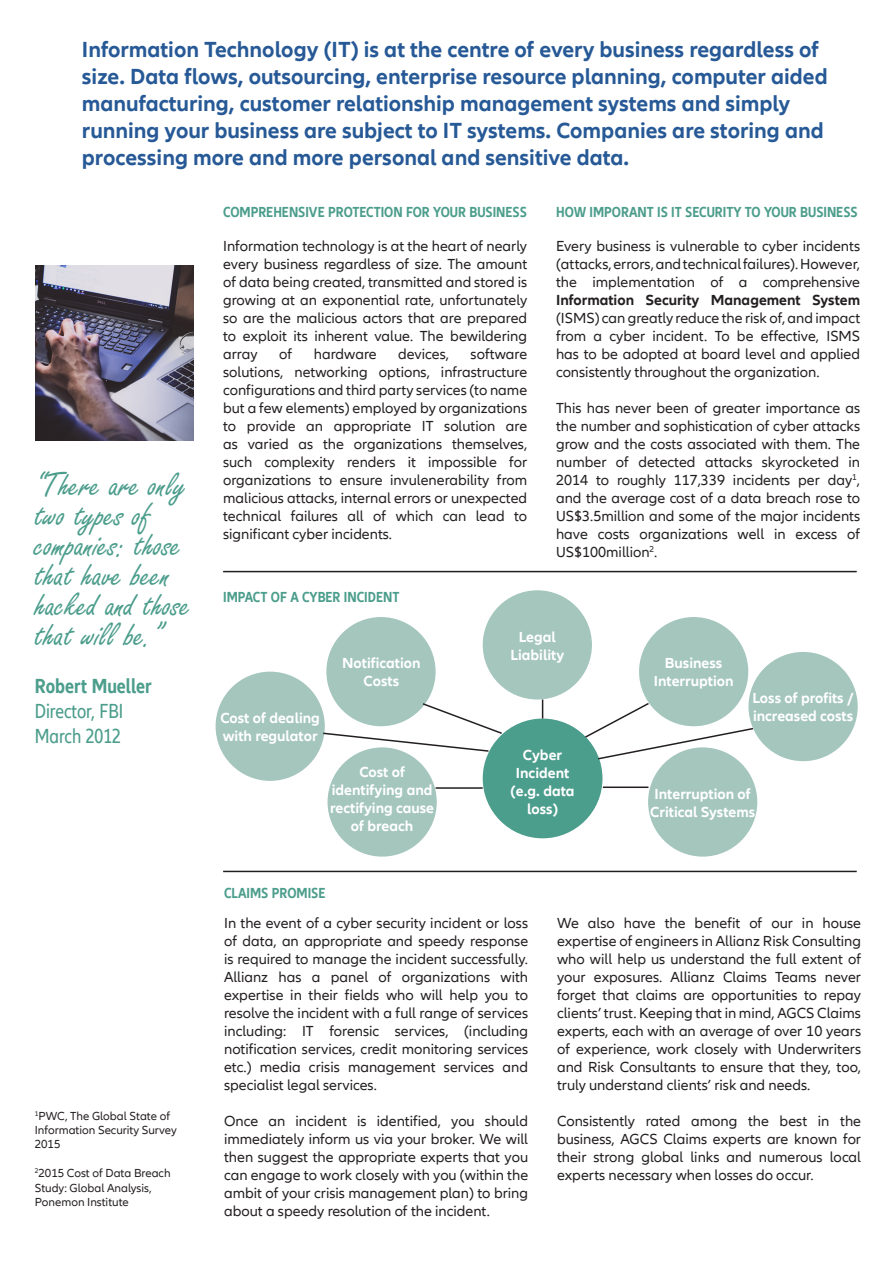
<style>
.page{position:relative;width:893px;height:1263px;background:#fff}
.page>*{position:absolute;margin:0;border:0;box-sizing:border-box;transform-origin:0 0}
.t1{font:36px/30px "Freestyle Script";color:#4b9d8c}
.t2{font:700 22.5px/27px "Allianz Neo";color:#265996}
.t3{font:condensed 21px/25.2px "Allianz Neo";color:#4b9d8c}
.t4{font:700 condensed 21px "Allianz Neo";color:#4b9d8c}
.t5{font:15px/18px "Allianz Neo";color:#231f20;text-align:justify}
.t6{font:700 15px/18px "Allianz Neo";color:#fff;text-align:center}
.t7{font:700 condensed 15px "Allianz Neo";color:#4b9d8c}
.t8{font:12px/14.4px "Allianz Neo";color:#231f20}
.s1{font-weight:700}
</style>
<div class="page">
<hr style="left:223px;top:571px;width:634px;height:1px;background:#231f20">
<hr style="left:223px;top:871px;width:634px;height:1px;background:#231f20">
<div style="left:483px;top:718px;width:119px;height:120px;background:#4b9d8c;border-radius:50%"></div>
<div style="left:328px;top:747px;width:109px;height:110px;background:#a4c6bd;border-radius:50%"></div>
<div style="left:216px;top:672px;width:109px;height:109px;background:#a4c6bd;border-radius:50%"></div>
<div style="left:326px;top:617px;width:110px;height:109px;background:#a4c6bd;border-radius:50%"></div>
<div style="left:483px;top:590px;width:109px;height:109px;background:#a4c6bd;border-radius:50%"></div>
<div style="left:639px;top:617px;width:109px;height:109px;background:#a4c6bd;border-radius:50%"></div>
<div style="left:748px;top:652px;width:110px;height:109px;background:#a4c6bd;border-radius:50%"></div>
<div style="left:648px;top:747px;width:109px;height:110px;background:#a4c6bd;border-radius:50%"></div>
<hr style="left:603px;top:786px;width:45px;height:2px;background:#231f20">
<svg style="left:583px;top:701px;width:172px;height:59px"></svg>
<svg style="left:542px;top:699px;width:1px;height:19px"></svg>
<svg style="left:322px;top:703px;width:182px;height:50px"></svg>
<hr style="left:436px;top:787px;width:47px;height:2px;background:#231f20">
<img style="left:36px;top:266px;width:157px;height:175px">
<p class="t2" style="left:82px;top:36px;width:747px">Information Technology (IT) is at the centre of every business regardless of size. Data flows, outsourcing, enterprise resource planning, computer aided manufacturing, customer relationship management systems and simply running your business are subject to IT systems. Companies are storing and processing more and more personal and sensitive data.</p>
<p class="t7" style="left:223px;top:204px;width:305px">COMPREHENSIVE PROTECTION FOR YOUR BUSINESS</p>
<p class="t5" style="left:223px;top:238px;width:306px">Information technology is at the heart of nearly every business regardless of size. The amount of data being created, transmitted and stored is growing at an exponential rate, unfortunately so are the malicious actors that are prepared to exploit its inherent value. The bewildering array</p>
<p class="t7" style="left:556px;top:204px;width:303px">HOW IMPORANT IS IT SECURITY TO YOUR BUSINESS</p>
<p class="t5" style="left:556px;top:238px;width:306px">Every business is vulnerable to cyber incidents (attacks, errors, and technical failures). However, the implementation of a comprehensive <span class="s1">Information Security Management System </span>(ISMS) can greatly reduce the risk of, and impact from a cyber incident. To be effective, ISMS has to be adopted at board level and applied consistently throughout the organization.</p>
<p class="t5" style="left:556px;top:400px;width:306px">This has never been of greater importance as the number and sophistication of cyber attacks grow and the costs associated with them. The number of detected attacks skyrocketed in 2014 to roughly 117,339 incidents per day<sup>1</sup>, and the average cost of a data breach rose to US$3.5million and some of the major incidents have costs organizations well in excess of US$100million<sup>2</sup>.</p>
<p class="t5" style="left:223px;top:346px;width:306px;text-indent:247px">software solutions, networking options, infrastructure configurations and third party services (to name but a few elements) employed by organizations to provide an appropriate IT solution are as varied as the organizations themselves, such complexity renders it impossible for organizations to ensure invulenerability from malicious attacks, internal errors or unexpected technical failures all of which can lead to significant cyber incidents.</p>
<p class="t5" style="left:279px;top:346px;width:15px">of</p>
<p class="t5" style="left:314px;top:346px;width:64px">hardware</p>
<p class="t5" style="left:398px;top:346px;width:52px">devices,</p>
<p class="t1" style="left:35px;top:471px;width:157px">“There are only two types of companies: those that have been hacked and those that will be.”</p>
<p class="t4" style="left:35px;top:674px;width:118px">Robert Mueller</p>
<p class="t3" style="left:35px;top:699px;width:90px">Director, FBI<br>March 2012</p>
<p class="t7" style="left:223px;top:588px;width:178px">IMPACT OF A CYBER INCIDENT</p>
<p class="t6" style="left:510px;top:628px;width:55px">Legal<br>Liability</p>
<p class="t6" style="left:342px;top:655px;width:80px">Notification<br>Costs</p>
<p class="t6" style="left:654px;top:655px;width:81px">Business<br>Interruption</p>
<p class="t6" style="left:752px;top:690px;width:103px;text-align:left">Loss of profits / increased costs</p>
<p class="t6" style="left:220px;top:709px;width:101px;text-align:left">Cost of dealing with regulator</p>
<p class="t8" style="left:35px;top:1109px;width:144px"><sup>1</sup>PWC, The Global State of<br>Information Security Survey<br>2015</p>
<p class="t8" style="left:35px;top:1166px;width:137px"><sup>2</sup>2015 Cost of Data Breach<br>Study: Global Analysis,<br>Ponemon Institute</p>
<p class="t6" style="left:330px;top:763px;width:105px">Cost of identifying and rectifying cause of breach</p>
<p class="t7" style="left:224px;top:884px;width:103px">CLAIMS PROMISE</p>
<p class="t6" style="left:511px;top:746px;width:65px">Cyber<br>Incident (e.g. data loss)</p>
<p class="t6" style="left:650px;top:785px;width:107px;text-align:left">Interruption of<br>Critical Systems</p>
<p class="t5" style="left:224px;top:914px;width:306px">In the event of a cyber security incident or loss of data, an appropriate and speedy response is required to manage the incident successfully.<br>Allianz has a panel of organizations with expertise in their fields who will help you to resolve the incident with a full range of services including: IT forensic services, (including notification services, credit monitoring services etc.) media crisis management services and specialist legal services.</p>
<p class="t5" style="left:224px;top:1112px;width:306px">Once an incident is identified, you should immediately inform us via your broker. We will then suggest the appropriate experts that you can engage to work closely with you (within the ambit of your crisis management plan) to bring about a speedy resolution of the incident.</p>
<p class="t5" style="left:557px;top:914px;width:306px">We also have the benefit of our in house expertise of engineers in Allianz Risk Consulting who will help us understand the full extent of your exposures. Allianz Claims Teams never forget that claims are opportunities to repay clients’ trust. Keeping that in mind, AGCS Claims experts, each with an average of over 10 years of experience, work closely with Underwriters and Risk Consultants to ensure that they, too, truly understand clients’ risk and needs.</p>
<p class="t5" style="left:557px;top:1112px;width:306px">Consistently rated among the best in the business, AGCS Claims experts are known for their strong global links and numerous local experts necessary when losses do occur.</p>
</div>
